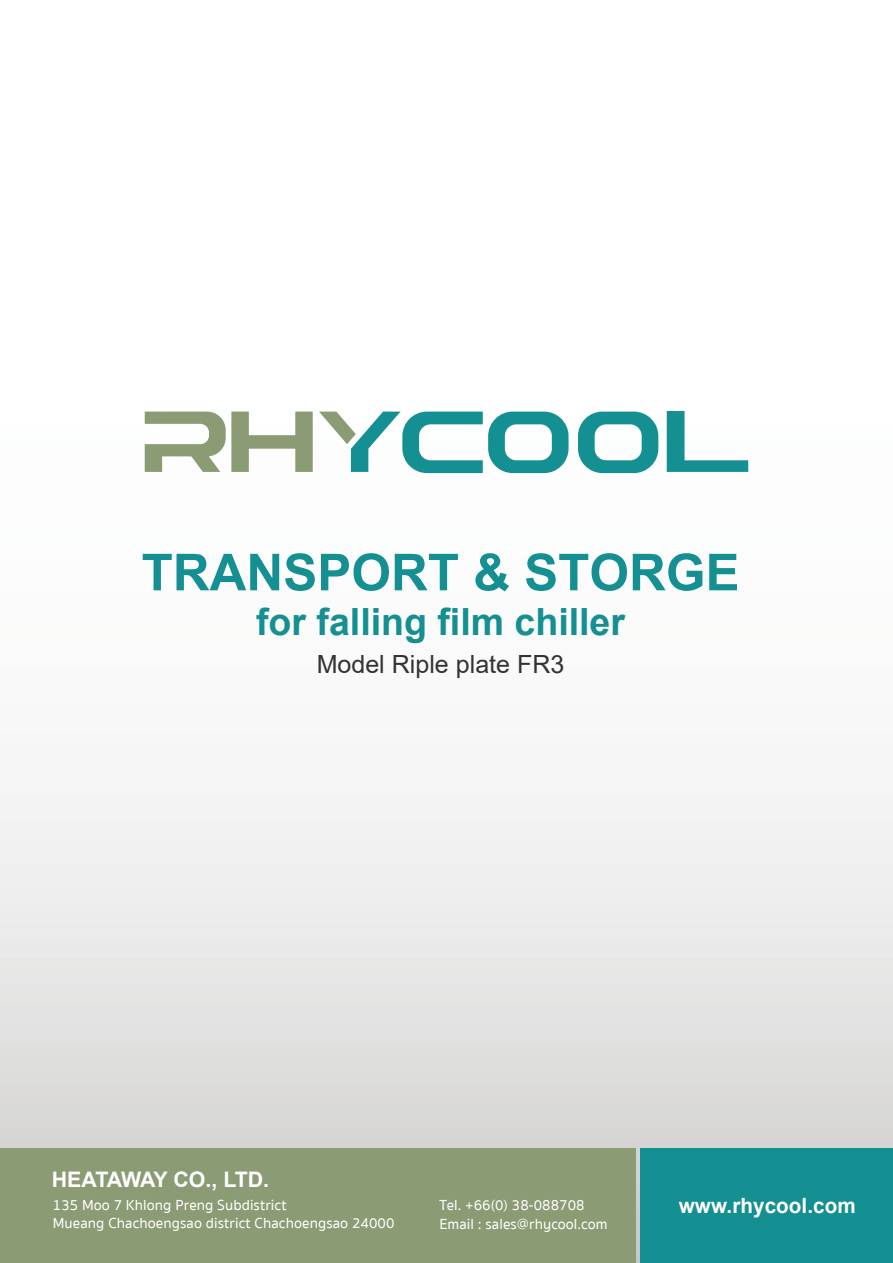
<style>
.page{position:relative;width:893px;height:1263px;background:#fff}
.page>*{position:absolute;margin:0;border:0;box-sizing:border-box;transform-origin:0 0}
.t1{font:700 51px "Arial";color:#148f92}
.t2{font:700 37.5px "Arial";color:#148f92}
.t3{font:25.05px "Arial";color:#323333}
.t4{font:700 21.3px "Arial";letter-spacing:-.055em;color:#fff}
.t5{font:700 21px "Arial";letter-spacing:.005em;color:#fff}
.t6{font:500 15px/18px "Sukhumvit Set";letter-spacing:.005em;color:#fff}
</style>
<div class="page">
<div style="left:0;top:0;width:893px;height:1262px;background:linear-gradient(to bottom,#fff,#dad9d9)"></div>
<div style="left:0;top:1148px;width:635px;height:115px;background:#8b9b74"></div>
<div style="left:640px;top:1148px;width:253px;height:115px;background:#148f92"></div>
<svg style="left:578px;top:412px;width:80px;height:61px"></svg>
<svg style="left:667px;top:411px;width:81px;height:61px"></svg>
<svg style="left:145px;top:412px;width:168px;height:60px"></svg>
<svg style="left:319px;top:412px;width:249px;height:61px"></svg>
<h1 class="t1" style="left:142px;top:536px;width:599px">TRANSPORT &amp; STORGE</h1>
<h2 class="t2" style="left:256px;top:596px;width:370px">for falling film chiller</h2>
<h3 class="t3" style="left:317px;top:647px;width:249px">Model Riple plate FR3</h3>
<h3 class="t4" style="left:52px;top:1165px;width:219px">HEATAWAY CO., LTD.</h3>
<p class="t6" style="left:53px;top:1197px;width:343px">135 Moo 7 Khlong Preng Subdistrict<br>Mueang Chachoengsao district Chachoengsao 24000</p>
<p class="t6" style="left:439px;top:1197px;width:147px">Tel. +66(0) 38-088708</p>
<h3 class="t5" style="left:679px;top:1191px;width:179px">www.rhycool.com</h3>
<p class="t6" style="left:439px;top:1215px;width:170px">Email : sales@rhycool.com</p>
</div>
